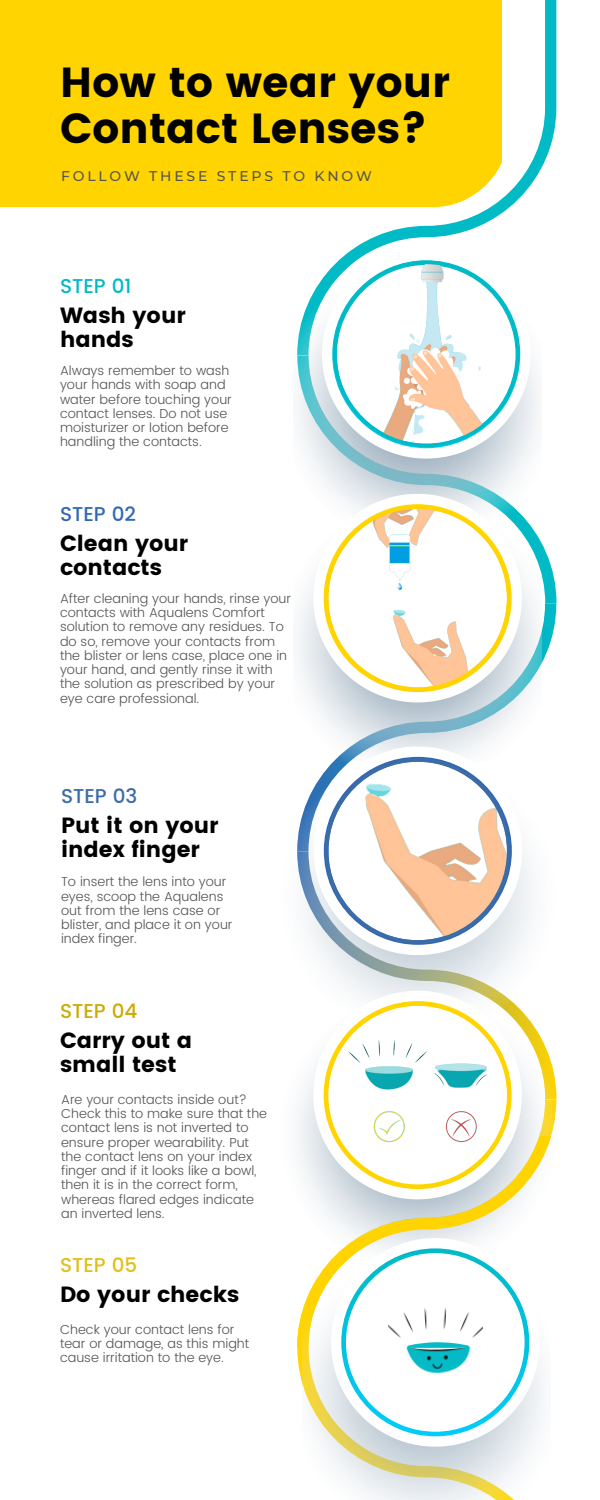
<style>
.page{position:relative;width:600px;height:1500px;background:#fff}
.page>*{position:absolute;margin:0;border:0;box-sizing:border-box;transform-origin:0 0}
.t1{font:42px "Poppins";color:#000}
.t2{font:22px/24px "Poppins";color:#000}
.t3{font:500 20px "Poppins";color:#3c6ca8}
.t4{font:500 20px "Poppins";color:#3069b3}
.t5{font:500 20px "Poppins";color:#00bac6}
.t6{font:500 20px "Poppins";color:#cdab02}
.t7{font:500 20px "Poppins";color:#e1bf17}
.t8{font:500 14px "Montserrat";letter-spacing:.2em;color:#545454}
.t9{font:300 13px/14.2px "Poppins";color:#545454}
</style>
<div class="page">
<svg style="left:297px;top:0;width:259px;height:286px"></svg>
<svg style="left:541px;top:542px;width:16px;height:61px"></svg>
<svg style="left:541px;top:603px;width:15px;height:62px"></svg>
<img style="left:297px;top:286px;width:244px;height:461px">
<img style="left:297px;top:788px;width:260px;height:348px">
<svg style="left:322px;top:250px;width:209px;height:209px"></svg>
<svg style="left:332px;top:260px;width:188px;height:188px"></svg>
<svg style="left:313px;top:494px;width:209px;height:208px"></svg>
<svg style="left:314px;top:747px;width:208px;height:208px"></svg>
<svg style="left:324px;top:757px;width:188px;height:188px"></svg>
<svg style="left:313px;top:991px;width:209px;height:145px"></svg>
<svg style="left:324px;top:504px;width:188px;height:188px"></svg>
<svg style="left:324px;top:1001px;width:188px;height:135px"></svg>
<svg style="left:297px;top:1136px;width:255px;height:212px"></svg>
<img style="left:303px;top:1274px;width:247px;height:226px">
<svg style="left:331px;top:1238px;width:209px;height:209px"></svg>
<svg style="left:341px;top:1248px;width:188px;height:188px"></svg>
<div style="left:0;top:0;width:524px;height:207px;background:#ffd400"></div>
<div style="left:502px;top:0;width:22px;height:174px;background:#fff"></div>
<img style="left:388px;top:1300px;width:94px;height:84px">
<p class="t1" style="left:60px;top:58px;width:391px">How to wear your</p>
<p class="t1" style="left:60px;top:104px;width:369px">Contact Lenses?</p>
<p class="t8" style="left:61px;top:168px;width:312px">FOLLOW THESE STEPS TO KNOW</p>
<p class="t5" style="left:60px;top:275px;width:73px">STEP 01</p>
<p class="t2" style="left:60px;top:304px;width:127px">Wash your hands</p>
<p class="t9" style="left:60px;top:364px;width:173px">Always remember to wash your hands with soap and water before touching your contact lenses. Do not use moisturizer or lotion before handling the contacts.</p>
<p class="t4" style="left:60px;top:502px;width:78px">STEP 02</p>
<p class="t2" style="left:60px;top:532px;width:130px">Clean your contacts</p>
<p class="t9" style="left:60px;top:591px;width:233px">After cleaning your hands, rinse your contacts with Aqualens Comfort solution to remove any residues. To do so, remove your contacts from the blister or lens case, place one in your hand, and gently rinse it with the solution as prescribed by your eye care professional.</p>
<p class="t3" style="left:61px;top:784px;width:78px">STEP 03</p>
<p class="t2" style="left:61px;top:813px;width:159px">Put it on your index finger</p>
<p class="t9" style="left:61px;top:875px;width:173px">To insert the lens into your eyes, scoop the Aqualens out from the lens case or blister, and place it on your index finger.</p>
<p class="t6" style="left:60px;top:999px;width:79px">STEP 04</p>
<p class="t2" style="left:60px;top:1028px;width:134px">Carry out a small test</p>
<p class="t9" style="left:61px;top:1092px;width:208px">Are your contacts inside out?<br>Check this to make sure that the contact lens is not inverted to ensure proper wearability. Put the contact lens on your index finger and if it looks like a bowl, then it is in the correct form, whereas flared edges indicate an inverted lens.</p>
<p class="t7" style="left:60px;top:1253px;width:79px">STEP 05</p>
<p class="t2" style="left:60px;top:1282px;width:181px">Do your checks</p>
<p class="t9" style="left:60px;top:1322px;width:191px">Check your contact lens for tear or damage, as this might cause irritation to the eye.</p>
</div>
